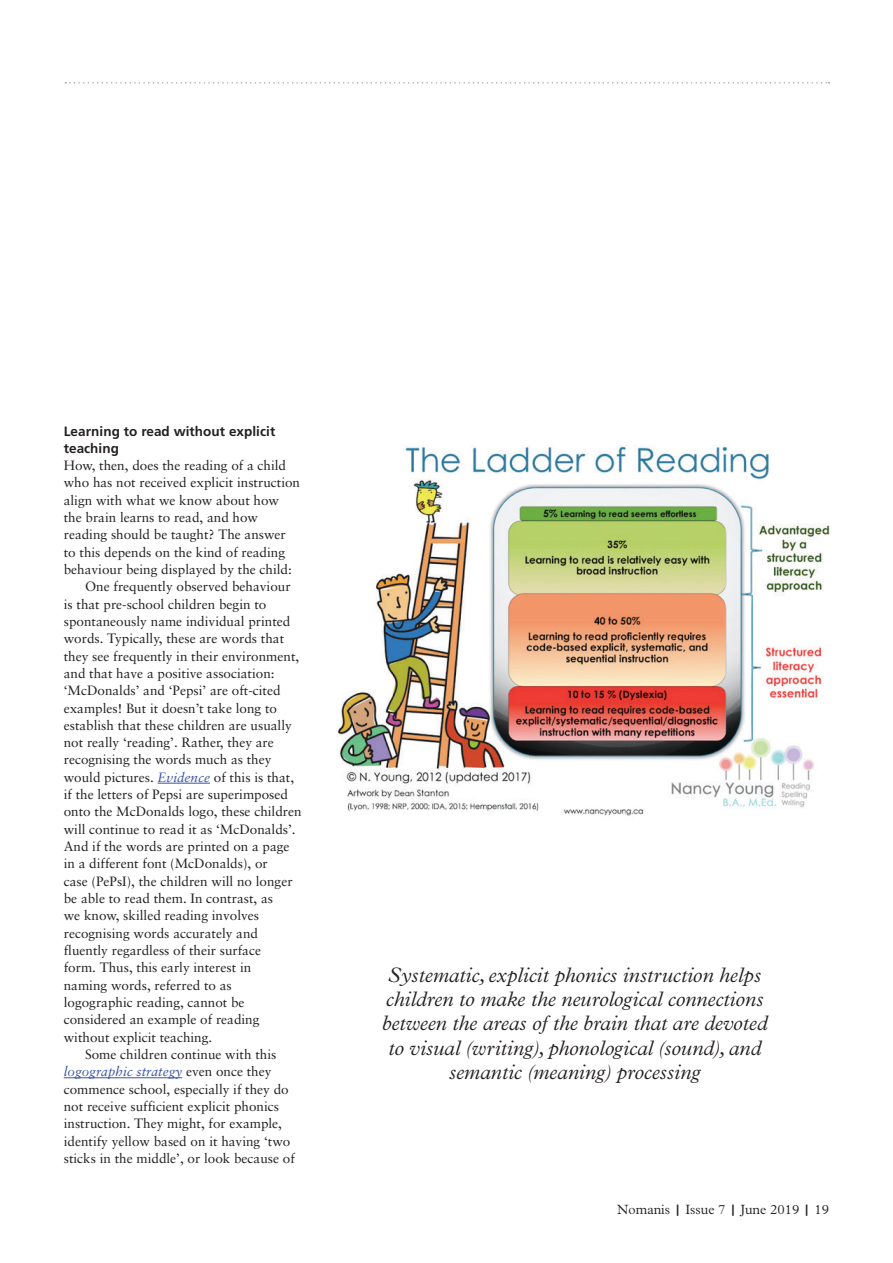
<style>
.page{position:relative;width:893px;height:1263px;background:#fff}
.page>*{position:absolute;margin:0;border:0;box-sizing:border-box;transform-origin:0 0}
.Body_indent{font:italic 300 21px/24px "Plantin";color:#231f20;text-align:center}
.Body_indent-2{font:13.5px/17.4px "Sabon";color:#231f20}
.Body_1st_Para{font:13.5px/17.4px "Sabon";color:#231f20}
.Body_1st_Para-2{font:700 13.5px/16.6px "Frutiger LT Std";letter-spacing:.005em;color:#231f20}
.t1{font:300 13.5px "Plantin";color:#231f20}
.s1{font-style:italic;color:#3953a4}
.s2{font-weight:700}
</style>
<div class="page">
<svg style="left:65px;top:82px;width:764px;height:2px"></svg>
<hr style="left:158px;top:783px;width:52px;height:1px;background:#3953a4">
<hr style="left:64px;top:1077px;width:118px;height:1px;background:#3953a4">
<img style="left:337px;top:445px;width:493px;height:371px">
<p class="Body_1st_Para-2" style="left:64px;top:423px;width:213px">Learning to read without explicit teaching</p>
<p class="Body_1st_Para" style="left:64px;top:456px;width:238px">How, then, does the reading of a child who has not received explicit instruction align with what we know about how the brain learns to read, and how reading should be taught? The answer to this depends on the kind of reading behaviour being displayed by the child:</p>
<p class="Body_indent-2" style="left:64px;top:578px;width:239px;text-indent:21px">One frequently observed behaviour is that pre-school children begin to spontaneously name individual printed words. Typically, these are words that they see frequently in their environment, and that have a positive association: ‘McDonalds’ and ‘Pepsi’ are oft-cited examples! But it doesn’t take long to establish that these children are usually not really ‘reading’. Rather, they are recognising the words much as they would pictures. <span class="s1">Evidence</span> of this is that, if the letters of Pepsi are superimposed onto the McDonalds logo, these children will continue to read it as ‘McDonalds’.<br>And if the words are printed on a page in a different font (McDonalds), or<br>case (PePsI), the children will no longer be able to read them. In contrast, as<br>we know, skilled reading involves recognising words accurately and fluently regardless of their surface<br>form. Thus, this early interest in<br>naming words, referred to as logographic reading, cannot be considered an example of reading without explicit teaching.</p>
<p class="Body_indent-2" style="left:64px;top:1045px;width:233px;text-indent:21px">Some children continue with this <span class="s1">logographic strategy</span> even once they commence school, especially if they do not receive sufficient explicit phonics instruction. They might, for example, identify yellow based on it having ‘two sticks in the middle’, or look because of</p>
<p class="Body_indent" style="left:382px;top:964px;width:387px">Systematic, explicit phonics instruction helps children to make the neurological connections between the areas of the brain that are devoted to visual (writing), phonological (sound), and semantic (meaning) processing</p>
<p class="t1" style="left:617px;top:1201px;width:213px">Nomanis <span class="s2">|</span> Issue 7 <span class="s2">|</span> June 2019 <span class="s2">|</span> 19</p>
</div>
